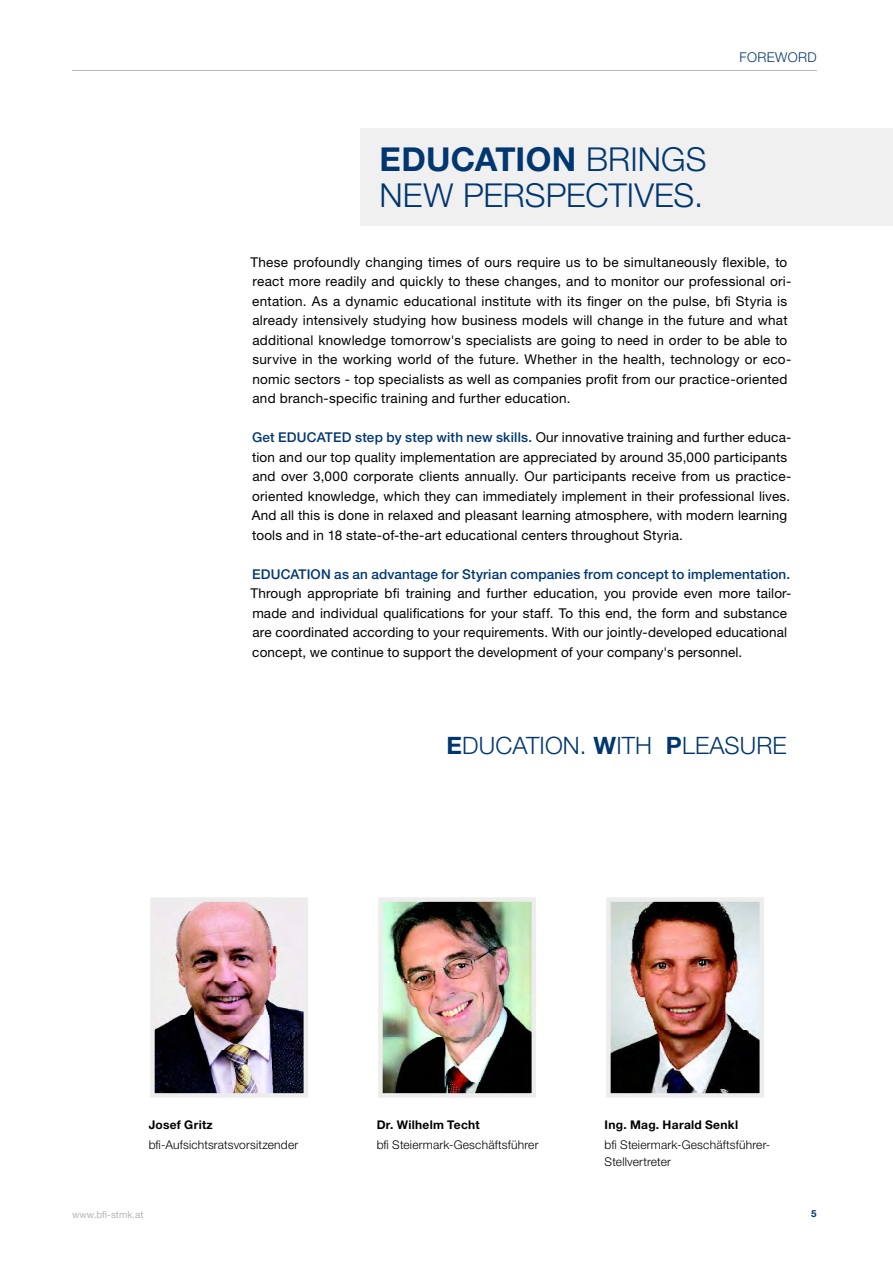
<style>
.page{position:relative;width:893px;height:1263px;background:#fff}
.page>*{position:absolute;margin:0;border:0;box-sizing:border-box;transform-origin:0 0}
.t1{font:300 33px/36px "Helvetica Neue LT";color:#003770}
.t2{font:300 24px "Helvetica Neue LT";letter-spacing:.005em;color:#003770}
.t3{font:13.5px/19.5px "Helvetica Neue LT";letter-spacing:.015em;color:#000}
.t4{font:500 13.5px "Helvetica Neue LT";letter-spacing:.01em;color:#003770}
.t5{font:300 13.5px "Helvetica Neue LT";letter-spacing:.025em;color:#003770}
.t6{font:300 12px/16.5px "Helvetica Neue LT";letter-spacing:.015em;color:#000}
.t7{font:700 12px "Helvetica Neue LT";letter-spacing:.02em;color:#000}
.t8{font:9.75px "Helvetica Neue LT";color:#b7b6b6}
.t9{font:700 9.75px "Helvetica Neue LT";color:#003770}
.s1{font-weight:700}
.s2{font-weight:500;color:#003770}
</style>
<div class="page">
<hr style="left:72px;top:70px;width:744px;height:1px;background:#b7b6b6">
<div style="left:360px;top:128px;width:532px;height:97px;background:#f0f0f0"></div>
<img style="left:378px;top:897px;width:158px;height:201px">
<img style="left:150px;top:897px;width:158px;height:201px">
<img style="left:606px;top:897px;width:158px;height:201px">
<h1 class="t1" style="left:379px;top:144px;width:328px"><span class="s1">EDUCATION</span> BRINGS<br>NEW PERSPECTIVES.</h1>
<p class="t5" style="left:739px;top:52px;width:79px">FOREWORD</p>
<p class="t3" style="left:250px;top:253px;width:542px">These profoundly changing times of ours require us to be simultaneously flexible, to react more readily and quickly to these changes, and to monitor our professional ori&shy;entation. As a dynamic educational institute with its finger on the pulse, bfi Styria is already intensively studying how business models will change in the future and what additional knowledge tomorrow's specialists are going to need in order to be able to survive in the working world of the future. Whether in the health, technology or eco&shy;nomic sectors - top specialists as well as companies profit from our practice-oriented and branch-specific training and further education.</p>
<p class="t3" style="left:252px;top:429px;width:541px"><span class="s2">Get EDUCATED step by step with new skills.</span> Our innovative training and further educa&shy;tion and our top quality implementation are appreciated by around 35,000 participants and over 3,000 corporate clients annually. Our participants receive from us practice&shy;oriented knowledge, which they can immediately implement in their professional lives.<br>And all this is done in relaxed and pleasant learning atmosphere, with modern learning tools and in 18 state-of-the-art educational centers throughout Styria.</p>
<p class="t4" style="left:252px;top:569px;width:539px">EDUCATION as an advantage for Styrian companies from concept to implementation.</p>
<p class="t3" style="left:250px;top:585px;width:542px">Through appropriate bfi training and further education, you provide even more tailor&shy;made and individual qualifications for your staff. To this end, the form and substance are coordinated according to your requirements. With our jointly-developed educational concept, we continue to support the development of your company's personnel.</p>
<h2 class="t2" style="left:446px;top:737px;width:342px"><span class="s1">E</span>DUCATION. <span class="s1">W</span>ITH <span class="s1">P</span>LEASURE</h2>
<p class="t7" style="left:149px;top:1120px;width:66px">Josef Gritz</p>
<p class="t6" style="left:149px;top:1138px;width:151px">bfi-Aufsichtsratsvorsitzender</p>
<p class="t7" style="left:376px;top:1120px;width:105px">Dr. Wilhelm Techt</p>
<p class="t6" style="left:376px;top:1138px;width:163px">bfi Steiermark-Geschäftsführer</p>
<p class="t7" style="left:604px;top:1120px;width:135px">Ing. Mag. Harald Senkl</p>
<p class="t6" style="left:604px;top:1138px;width:167px">bfi Steiermark-Geschäftsführer-<br>Stellvertreter</p>
<p class="t8" style="left:72px;top:1211px;width:73px">www.bfi-stmk.at</p>
<p class="t9" style="left:811px;top:1210px;width:7px">5</p>
</div>
